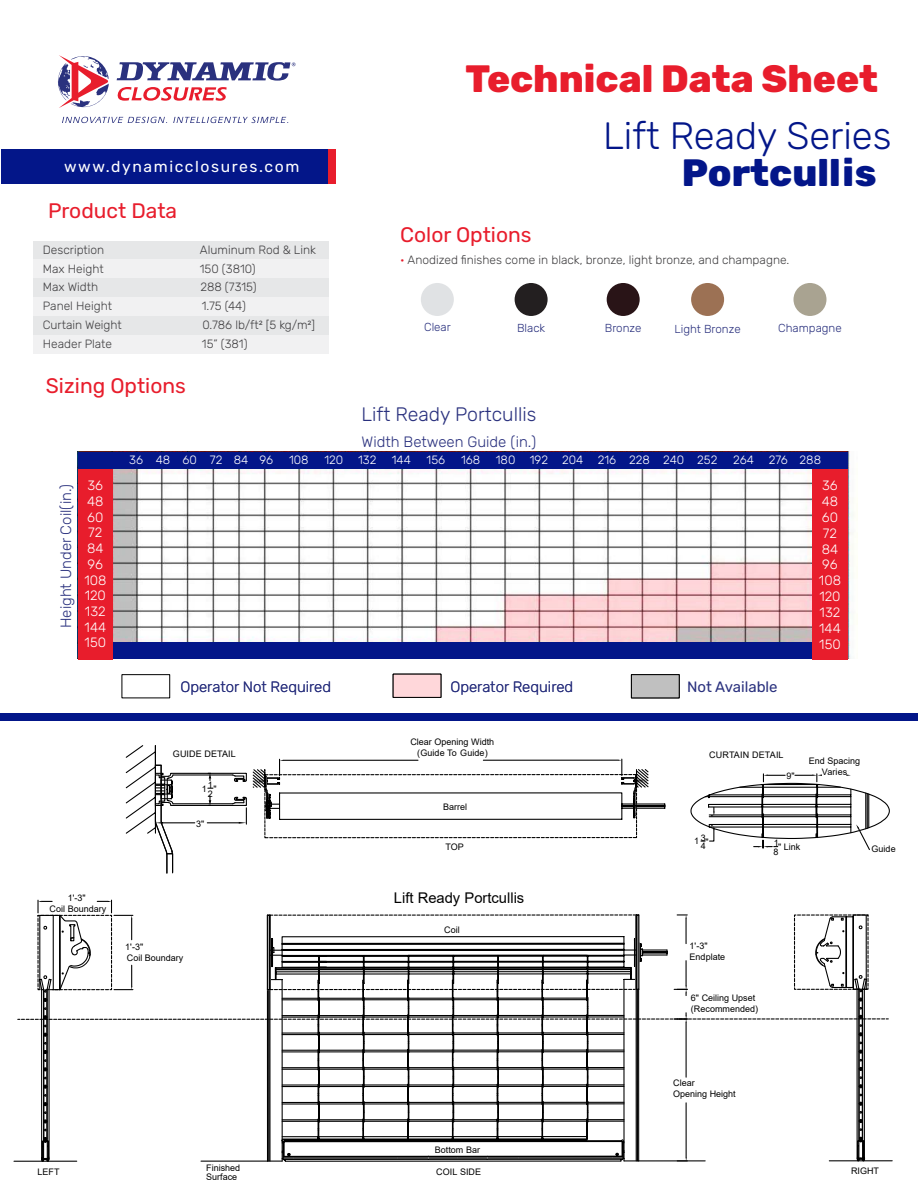
<style>
.page{position:relative;width:918px;height:1188px;background:#fff}
.page>*{position:absolute;margin:0;border:0;box-sizing:border-box;transform-origin:0 0}
.t1{font:800 38.1px "Rubik";color:#e81d2c}
.t2{font:300 38.1px "Rubik";color:#031689}
.t3{font:800 38.1px "Rubik";color:#031689}
.t4{font:21px "Rubik";color:#e81d2c}
.t5{font:300 19.5px "Rubik";color:#2a317e}
.t6{font:15.75px "Rubik";letter-spacing:.1em;color:#fff}
.t7{font:300 15px "Rubik";color:#2a317e}
.t8{font:15px "Rubik";color:#2a317e}
.t9{font:14.7px "Arial";color:#000}
.t10{font:300 13.5px/15.9px "Rubik";color:#fff}
.t11{font:300 12px "Rubik";color:#424143}
.t12{font:300 12px "Rubik";color:#fff}
.t13{font:300 11.55px "Rubik";color:#2a317e}
.t14{font:9px/10.8px "Arial";color:#000}
.s1{color:#e81d2c}
</style>
<div class="page">
<div style="left:33px;top:241px;width:296px;height:18px;background:#e6e7e8"></div>
<div style="left:33px;top:259px;width:296px;height:19px;background:#f1f1f2"></div>
<div style="left:33px;top:278px;width:296px;height:19px;background:#e6e7e8"></div>
<div style="left:33px;top:297px;width:296px;height:19px;background:#f1f1f2"></div>
<div style="left:33px;top:316px;width:296px;height:19px;background:#e6e7e8"></div>
<div style="left:33px;top:335px;width:296px;height:19px;background:#f1f1f2"></div>
<div style="left:33px;top:150px;width:303px;height:34px;background:#e81d2c"></div>
<div style="left:2px;top:150px;width:326px;height:34px;background:#031689"></div>
<svg style="left:117px;top:62px;width:179px;height:19px"></svg>
<svg style="left:117px;top:87px;width:110px;height:14px"></svg>
<svg style="left:62px;top:117px;width:105px;height:6px"></svg>
<svg style="left:173px;top:117px;width:115px;height:6px"></svg>
<svg style="left:58px;top:55px;width:51px;height:53px"></svg>
<div style="left:421px;top:283px;width:33px;height:33px;background:#e0e2e4;border-radius:50%"></div>
<div style="left:515px;top:283px;width:33px;height:33px;background:#231f20;border-radius:50%"></div>
<div style="left:607px;top:283px;width:33px;height:33px;background:#291417;border-radius:50%"></div>
<div style="left:691px;top:283px;width:33px;height:33px;background:#9c7154;border-radius:50%"></div>
<div style="left:794px;top:283px;width:32px;height:33px;background:#a9a391;border-radius:50%"></div>
<div style="left:0;top:714px;width:918px;height:7px;background:#031689"></div>
<img style="left:79px;top:452px;width:769px;height:190px">
<div style="left:78px;top:452px;width:769px;height:16px;background:#031689"></div>
<div style="left:78px;top:642px;width:769px;height:17px;background:#031689"></div>
<div style="left:813px;top:469px;width:35px;height:190px;background:#e81d2c"></div>
<div style="left:78px;top:469px;width:35px;height:189px;background:#e81d2c"></div>
<div style="left:393px;top:674px;width:48px;height:23px;background:#ffd7da"></div>
<div style="left:631px;top:675px;width:48px;height:23px;background:#c0c0c0"></div>
<svg style="left:706px;top:1018px;width:109px;height:2px"></svg>
<svg style="left:815px;top:991px;width:53px;height:171px"></svg>
<svg style="left:97px;top:900px;width:15px;height:13px"></svg>
<svg style="left:794px;top:914px;width:75px;height:77px"></svg>
<svg style="left:13px;top:914px;width:693px;height:248px"></svg>
<hr style="left:686px;top:1023px;width:1px;height:54px;background:#000">
<hr style="left:686px;top:1103px;width:1px;height:54px;background:#000">
<svg style="left:674px;top:1013px;width:13px;height:10px"></svg>
<svg style="left:677px;top:1157px;width:10px;height:4px"></svg>
<svg style="left:267px;top:914px;width:376px;height:248px"></svg>
<svg style="left:125px;top:745px;width:541px;height:129px"></svg>
<hr style="left:829px;top:1160px;width:63px;height:1px;background:#000">
<svg style="left:690px;top:773px;width:200px;height:77px"></svg>
<h3 class="t6" style="left:64px;top:158px;width:237px">www.dynamicclosures.com</h3>
<h2 class="t4" style="left:48px;top:199px;width:131px">Product Data</h2>
<h3 class="t11" style="left:43px;top:243px;width:63px">Description</h3>
<h3 class="t11" style="left:200px;top:243px;width:118px">Aluminum Rod &amp; Link</h3>
<h3 class="t11" style="left:43px;top:262px;width:63px">Max Height</h3>
<h3 class="t11" style="left:200px;top:262px;width:57px">150 (3810)</h3>
<h3 class="t11" style="left:43px;top:281px;width:57px">Max Width</h3>
<h3 class="t11" style="left:200px;top:281px;width:58px">288 (7315)</h3>
<h3 class="t11" style="left:43px;top:299px;width:71px">Panel Height</h3>
<h3 class="t11" style="left:202px;top:299px;width:46px">1.75 (44)</h3>
<h3 class="t11" style="left:43px;top:318px;width:81px">Curtain Weight</h3>
<h3 class="t11" style="left:202px;top:318px;width:114px">0.786 lb/ft² [5 kg/m²]</h3>
<h3 class="t11" style="left:43px;top:337px;width:71px">Header Plate</h3>
<h3 class="t11" style="left:202px;top:337px;width:47px">15” (381)</h3>
<h2 class="t4" style="left:46px;top:374px;width:142px">Sizing Options</h2>
<h1 class="t1" style="left:465px;top:58px;width:414px">Technical Data Sheet</h1>
<h2 class="t4" style="left:400px;top:223px;width:133px">Color Options</h2>
<h1 class="t2" style="left:603px;top:114px;width:290px">Lift Ready Series</h1>
<h1 class="t3" style="left:682px;top:151px;width:196px">Portcullis</h1>
<h3 class="t11" style="left:400px;top:253px;width:391px"><span class="s1">•</span> Anodized finishes come in black, bronze, light bronze, and champagne.</h3>
<p class="t13" style="left:424px;top:320px;width:28px">Clear</p>
<p class="t13" style="left:517px;top:321px;width:30px">Black</p>
<p class="t13" style="left:605px;top:321px;width:38px">Bronze</p>
<p class="t13" style="left:675px;top:323px;width:68px">Light Bronze</p>
<p class="t13" style="left:778px;top:322px;width:65px">Champagne</p>
<h3 class="t5" style="left:361px;top:404px;width:177px">Lift Ready Portcullis</h3>
<h3 class="t7" style="left:362px;top:433px;width:176px">Width Between Guide (in.)</h3>
<h3 class="t7" style="left:58px;top:628px;width:146px;rotate:-90deg">Height Under Coil(in.)</h3>
<h3 class="t10" style="left:84px;top:478px;width:24px">36<br>48<br>60<br>72<br>84<br>96<br>108<br>120<br>132<br>144<br>150</h3>
<p class="t14" style="left:50px;top:892px;width:58px;line-height:11.4px;text-align:center">1'-3"<br>Coil Boundary</p>
<h3 class="t12" style="left:129px;top:454px;width:145px">36 48 60 72 84 96</h3>
<h3 class="t12" style="left:289px;top:454px;width:21px">108</h3>
<h3 class="t12" style="left:324px;top:454px;width:54px">120 132</h3>
<h3 class="t12" style="left:392px;top:454px;width:21px">144</h3>
<h3 class="t12" style="left:427px;top:454px;width:20px">156</h3>
<h3 class="t12" style="left:461px;top:454px;width:21px">168</h3>
<h3 class="t12" style="left:496px;top:454px;width:223px">180 192 204 216 228 240 252</h3>
<h3 class="t12" style="left:733px;top:454px;width:89px">264 276 288</h3>
<h3 class="t10" style="left:819px;top:478px;width:24px">36<br>48<br>60<br>72<br>84<br>96<br>108<br>120<br>132<br>144<br>150</h3>
<h3 class="t7" style="left:180px;top:678px;width:152px">Operator Not Required</h3>
<h3 class="t7" style="left:450px;top:678px;width:124px">Operator Required</h3>
<h3 class="t8" style="left:687px;top:679px;width:92px">Not Available</h3>
<p class="t14" style="left:173px;top:748px;width:64px">GUIDE DETAIL</p>
<p class="t14" style="left:202px;top:783px;width:12px;line-height:6.9px;text-align:right">11<br>2</p>
<p class="t14" style="left:213px;top:783px;width:5px">"</p>
<p class="t14" style="left:196px;top:818px;width:10px">3"</p>
<p class="t14" style="left:125px;top:941px;width:60px">1'-3"<br>Coil Boundary</p>
<p class="t14" style="left:410px;top:736px;width:85px;text-align:center">Clear Opening Width (Guide To Guide)</p>
<p class="t14" style="left:443px;top:801px;width:25px">Barrel</p>
<p class="t14" style="left:445px;top:841px;width:20px">TOP</p>
<h3 class="t9" style="left:394px;top:888px;width:132px">Lift Ready Portcullis</h3>
<p class="t14" style="left:444px;top:924px;width:17px">Coil</p>
<p class="t14" style="left:709px;top:750px;width:76px">CURTAIN DETAIL</p>
<p class="t14" style="left:786px;top:770px;width:10px">9"</p>
<p class="t14" style="left:809px;top:755px;width:53px;text-align:center">End Spacing<br>Varies</p>
<p class="t14" style="left:694px;top:836px;width:13px;line-height:7.1px;text-align:right">13<br>4</p>
<p class="t14" style="left:705px;top:836px;width:5px">"</p>
<p class="t14" style="left:773px;top:839px;width:7px;line-height:8.9px">1<br>8</p>
<p class="t14" style="left:778px;top:842px;width:24px">" Link</p>
<p class="t14" style="left:872px;top:844px;width:26px">Guide</p>
<p class="t14" style="left:690px;top:941px;width:37px">1'-3"<br>Endplate</p>
<p class="t14" style="left:691px;top:992px;width:69px">6" Ceiling Upset (Recommended)</p>
<p class="t14" style="left:435px;top:1145px;width:47px">Bottom Bar</p>
<p class="t14" style="left:673px;top:1078px;width:64px">Clear<br>Opening Height</p>
<p class="t14" style="left:206px;top:1163px;width:36px;line-height:9px">Finished<br>Surface</p>
<p class="t14" style="left:38px;top:1166px;width:24px">LEFT</p>
<p class="t14" style="left:436px;top:1166px;width:46px">COIL SIDE</p>
<p class="t14" style="left:851px;top:1166px;width:30px">RIGHT</p>
</div>
